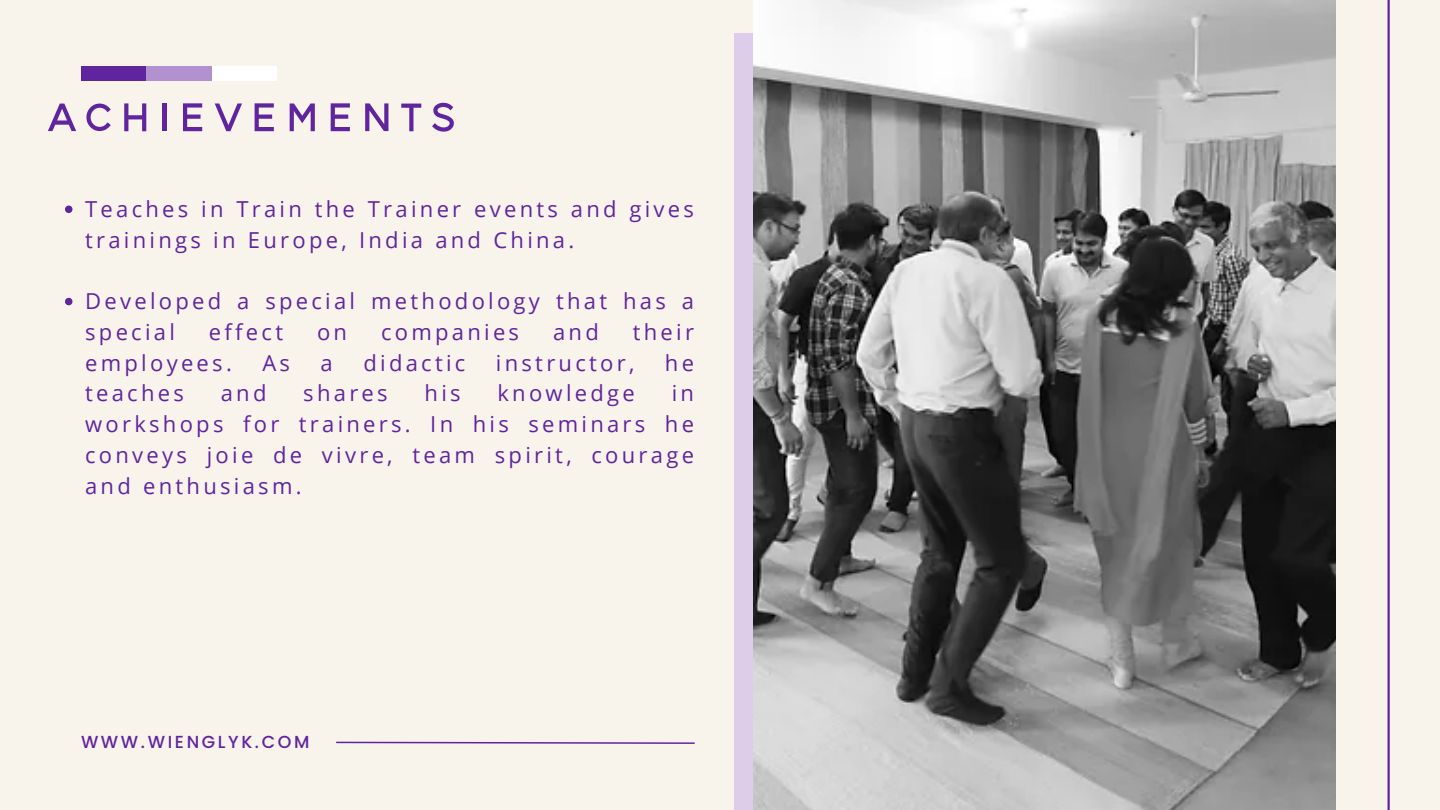
<style>
.page{position:relative;width:1440px;height:810px;background:#f8f4ec}
.page>*{position:absolute;margin:0;border:0;box-sizing:border-box;transform-origin:0 0}
.t1{font:70px "Blooming Elegant Sans";letter-spacing:.125em;color:#61249f}
.t2{font:22px/30.8px "Open Sans";letter-spacing:.15em;color:#61249f}
.t3{font:500 17.4px "Poppins";letter-spacing:.15em;color:#61249f}
</style>
<div class="page">
<div style="left:734px;top:34px;width:589px;height:776px;background:#decceb"></div>
<img style="left:753px;top:0;width:582px;height:810px">
<hr style="left:1387px;top:0;width:3px;height:810px;background:#61249f">
<div style="left:81px;top:66px;width:65px;height:15px;background:#61249f"></div>
<div style="left:211px;top:66px;width:65px;height:15px;background:#fff"></div>
<div style="left:146px;top:66px;width:65px;height:15px;background:#b391d1"></div>
<svg style="left:336px;top:741px;width:359px;height:3px"></svg>
<svg style="left:65px;top:206px;width:7px;height:7px"></svg>
<svg style="left:65px;top:298px;width:7px;height:7px"></svg>
<p class="t1" style="left:48px;top:79px;width:410px">ACHIEVEMENTS</p>
<p class="t2" style="left:85px;top:193px;width:610px">Teaches in Train the Trainer events and gives trainings in Europe, India and China.</p>
<p class="t2" style="left:85px;top:285px;width:610px">Developed a special methodology that has a special</p>
<p class="t2" style="left:209px;top:316px;width:76px">effect</p>
<p class="t2" style="left:317px;top:316px;width:32px">on</p>
<p class="t2" style="left:381px;top:316px;width:140px">companies</p>
<p class="t2" style="left:553px;top:316px;width:47px">and</p>
<p class="t2" style="left:633px;top:316px;width:63px">their</p>
<p class="t2" style="left:85px;top:347px;width:148px">employees.</p>
<p class="t2" style="left:262px;top:347px;width:29px">As</p>
<p class="t2" style="left:321px;top:347px;width:14px">a</p>
<p class="t2" style="left:363px;top:347px;width:103px">didactic</p>
<p class="t2" style="left:496px;top:347px;width:140px">instructor,</p>
<p class="t2" style="left:665px;top:347px;width:31px">he</p>
<p class="t2" style="left:85px;top:377px;width:100px">teaches</p>
<p class="t2" style="left:221px;top:377px;width:47px">and</p>
<p class="t2" style="left:303px;top:377px;width:86px">shares</p>
<p class="t2" style="left:425px;top:377px;width:38px">his</p>
<p class="t2" style="left:497px;top:377px;width:139px">knowledge</p>
<p class="t2" style="left:85px;top:377px;width:610px;text-align:justify;text-indent:587px">in workshops for trainers. In his seminars he conveys joie de vivre, team spirit, courage and enthusiasm.</p>
<p class="t3" style="left:81px;top:729px;width:230px">WWW.WIENGLYK.COM</p>
</div>
